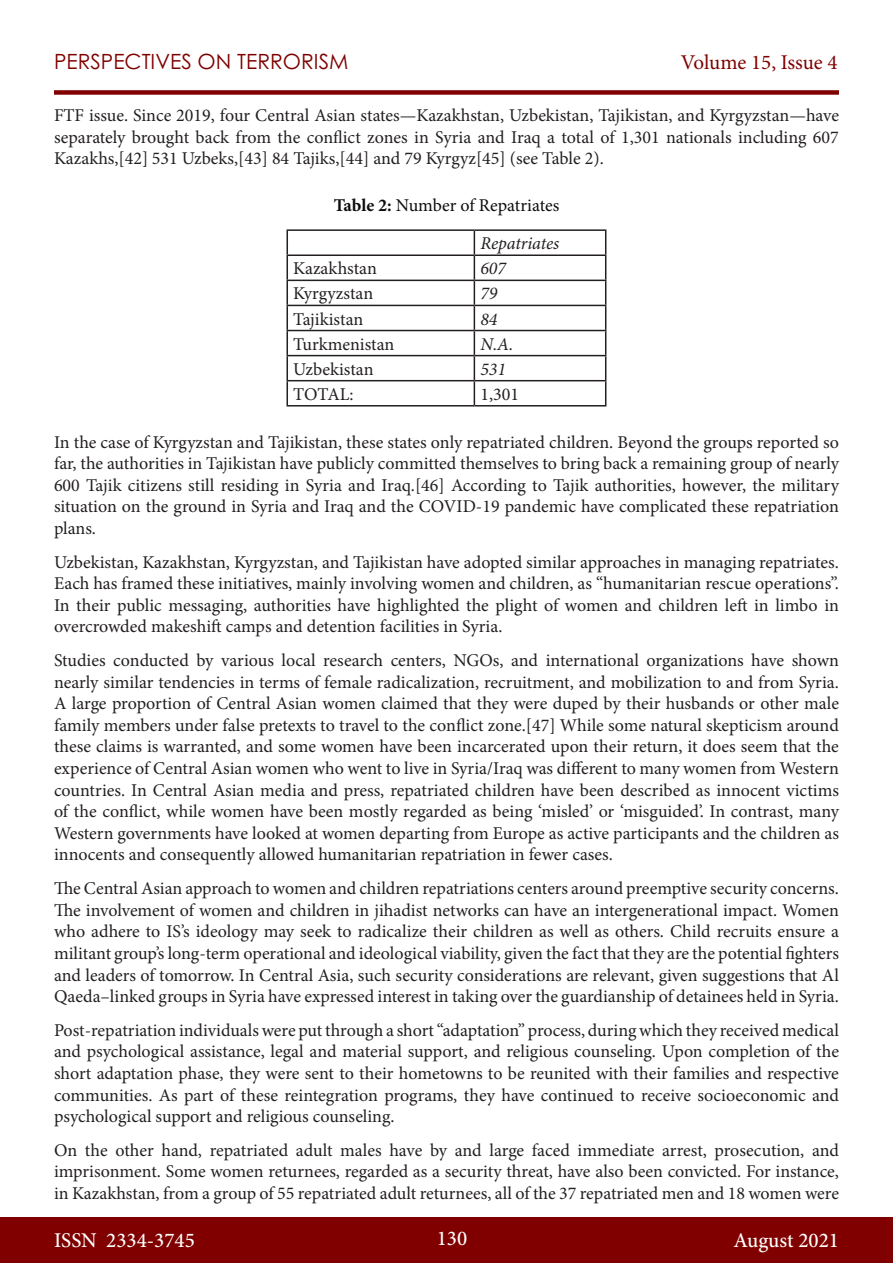
<style>
.page{position:relative;width:893px;height:1263px;background:#fff}
.page>*{position:absolute;margin:0;border:0;box-sizing:border-box;transform-origin:0 0}
.t1{font:500 21px "Minion Pro";color:#fff}
.t2{font:21px "Century Gothic Pro";color:#800000}
.t3{font:21px "Minion Pro";letter-spacing:-.005em;color:#800000}
.t4{font:18px/21.6px "Minion Pro";color:#231f20;text-align:justify}
.t5{font:18px "Minion Pro";color:#0d0d0d}
.t6{font:italic 18px "Minion Pro";letter-spacing:-.005em;color:#231f20}
.s1{font-weight:700}
</style>
<div class="page">
<div style="left:0;top:1217px;width:893px;height:46px;background:#800000"></div>
<div style="left:54px;top:90px;width:785px;height:5px;background:#800000"></div>
<hr style="left:286px;top:229px;width:188px;height:2px;background:#231f20">
<hr style="left:286px;top:231px;width:2px;height:23px;background:#231f20">
<hr style="left:474px;top:229px;width:132px;height:2px;background:#231f20">
<hr style="left:286px;top:254px;width:188px;height:2px;background:#231f20">
<hr style="left:286px;top:256px;width:2px;height:24px;background:#231f20">
<hr style="left:474px;top:254px;width:132px;height:2px;background:#231f20">
<hr style="left:286px;top:280px;width:188px;height:1px;background:#231f20">
<hr style="left:286px;top:281px;width:2px;height:24px;background:#231f20">
<hr style="left:474px;top:280px;width:132px;height:1px;background:#231f20">
<hr style="left:286px;top:305px;width:188px;height:1px;background:#231f20">
<hr style="left:286px;top:306px;width:2px;height:24px;background:#231f20">
<hr style="left:474px;top:305px;width:132px;height:1px;background:#231f20">
<hr style="left:286px;top:330px;width:188px;height:1px;background:#231f20">
<hr style="left:286px;top:331px;width:2px;height:24px;background:#231f20">
<hr style="left:474px;top:330px;width:132px;height:1px;background:#231f20">
<hr style="left:286px;top:355px;width:188px;height:1px;background:#231f20">
<hr style="left:286px;top:356px;width:2px;height:24px;background:#231f20">
<hr style="left:474px;top:355px;width:132px;height:1px;background:#231f20">
<hr style="left:286px;top:380px;width:188px;height:1px;background:#231f20">
<hr style="left:286px;top:381px;width:2px;height:24px;background:#231f20">
<hr style="left:474px;top:380px;width:132px;height:1px;background:#231f20">
<svg style="left:474px;top:231px;width:1px;height:174px"></svg>
<svg style="left:605px;top:231px;width:1px;height:174px"></svg>
<hr style="left:286px;top:405px;width:188px;height:1px;background:#231f20">
<hr style="left:474px;top:405px;width:132px;height:1px;background:#231f20">
<p class="t2" style="left:54px;top:49px;width:296px">PERSPECTIVES ON TERRORISM</p>
<p class="t3" style="left:681px;top:48px;width:158px">Volume 15, Issue 4</p>
<p class="t4" style="left:54px;top:105px;width:786px">FTF issue. Since 2019, four Central Asian states—Kazakhstan, Uzbekistan, Tajikistan, and Kyrgyzstan—have separately brought back from the conflict zones in Syria and Iraq a total of 1,301 nationals including 607<br>Kazakhs,[42] 531 Uzbeks,[43] 84 Tajiks,[44] and 79 Kyrgyz[45] (see Table 2).</p>
<p class="t5" style="left:334px;top:194px;width:227px"><span class="s1">Table 2:</span> Number of Repatriates</p>
<p class="t6" style="left:480px;top:231px;width:80px">Repatriates</p>
<p class="t4" style="left:293px;top:258px;width:85px">Kazakhstan</p>
<p class="t6" style="left:480px;top:256px;width:27px">607</p>
<p class="t4" style="left:293px;top:283px;width:81px">Kyrgyzstan</p>
<p class="t6" style="left:480px;top:281px;width:19px">79</p>
<p class="t4" style="left:293px;top:308px;width:72px">Tajikistan</p>
<p class="t6" style="left:480px;top:306px;width:19px">84</p>
<p class="t4" style="left:293px;top:333px;width:103px">Turkmenistan</p>
<p class="t6" style="left:480px;top:332px;width:35px">N.A.</p>
<p class="t4" style="left:293px;top:358px;width:82px">Uzbekistan</p>
<p class="t6" style="left:480px;top:357px;width:27px">531</p>
<p class="t4" style="left:293px;top:383px;width:62px">TOTAL:</p>
<p class="t4" style="left:480px;top:383px;width:40px">1,301</p>
<p class="t4" style="left:54px;top:431px;width:787px">In the case of Kyrgyzstan and Tajikistan, these states only repatriated children. Beyond the groups reported so far, the authorities in Tajikistan have publicly committed themselves to bring back a remaining group of nearly 600 Tajik citizens still residing in Syria and Iraq.[46] According to Tajik authorities, however, the military situation on the ground in Syria and Iraq and the COVID-19 pandemic have complicated these repatriation plans.</p>
<p class="t4" style="left:54px;top:551px;width:786px">Uzbekistan, Kazakhstan, Kyrgyzstan, and Tajikistan have adopted similar approaches in managing repatriates.<br>Each has framed these initiatives, mainly involving women and children, as “humanitarian rescue operations”.<br>In their public messaging, authorities have highlighted the plight of women and children left in limbo in overcrowded makeshift camps and detention facilities in Syria.</p>
<p class="t4" style="left:54px;top:650px;width:786px">Studies conducted by various local research centers, NGOs, and international organizations have shown nearly similar tendencies in terms of female radicalization, recruitment, and mobilization to and from Syria.<br>A large proportion of Central Asian women claimed that they were duped by their husbands or other male family members under false pretexts to travel to the conflict zone.[47] While some natural skepticism around these claims is warranted, and some women have been incarcerated upon their return, it does seem that the experience of Central Asian women who went to live in Syria/Iraq was different to many women from Western countries. In Central Asian media and press, repatriated children have been described as innocent victims of the conflict, while women have been mostly regarded as being ‘misled’ or ‘misguided’. In contrast, many Western governments have looked at women departing from Europe as active participants and the children as innocents and consequently allowed humanitarian repatriation in fewer cases.</p>
<p class="t4" style="left:54px;top:878px;width:786px">The Central Asian approach to women and children repatriations centers around preemptive security concerns.<br>The involvement of women and children in jihadist networks can have an intergenerational impact. Women who adhere to IS’s ideology may seek to radicalize their children as well as others. Child recruits ensure a militant group’s long-term operational and ideological viability, given the fact that they are the potential fighters and leaders of tomorrow. In Central Asia, such security considerations are relevant, given suggestions that Al Qaeda–linked groups in Syria have expressed interest in taking over the guardianship of detainees held in Syria.</p>
<p class="t4" style="left:54px;top:1019px;width:787px">Post-repatriation individuals were put through a short “adaptation” process, during which they received medical and psychological assistance, legal and material support, and religious counseling. Upon completion of the short adaptation phase, they were sent to their hometowns to be reunited with their families and respective communities. As part of these reintegration programs, they have continued to receive socioeconomic and psychological support and religious counseling.</p>
<p class="t4" style="left:54px;top:1139px;width:786px">On the other hand, repatriated adult males have by and large faced immediate arrest, prosecution, and imprisonment. Some women returnees, regarded as a security threat, have also been convicted. For instance, in Kazakhstan, from a group of 55 repatriated adult returnees, all of the 37 repatriated men and 18 women were</p>
<p class="t1" style="left:54px;top:1226px;width:142px">ISSN 2334-3745</p>
<p class="t1" style="left:437px;top:1224px;width:32px">130</p>
<p class="t1" style="left:733px;top:1226px;width:107px">August 2021</p>
</div>
